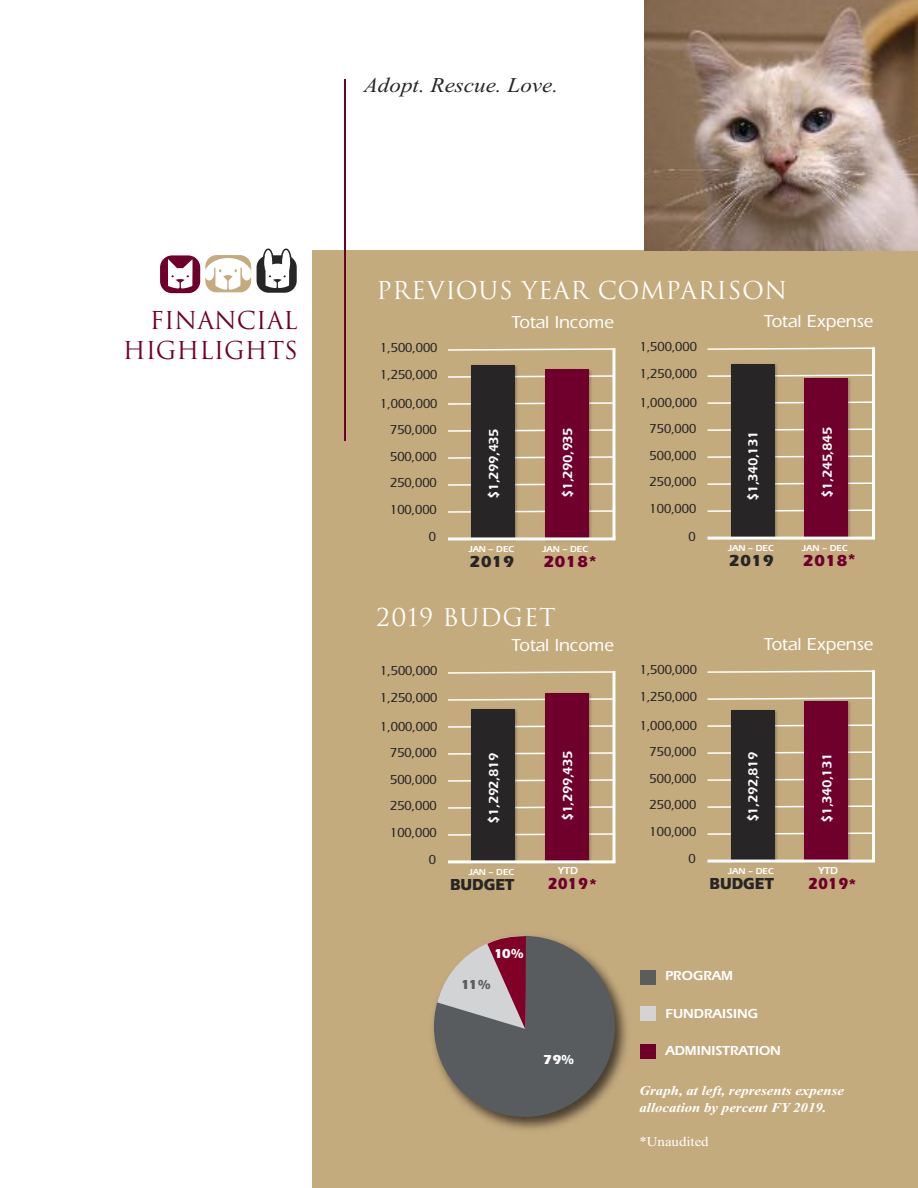
<style>
.page{position:relative;width:918px;height:1188px;background:#fff}
.page>*{position:absolute;margin:0;border:0;box-sizing:border-box;transform-origin:0 0}
.t1{font:24px "Trajan";letter-spacing:.025em;color:#fff}
.t2{font:24px/30px "Trajan";color:#6e002b;text-align:right}
.t3{font:italic 21px "Times New Roman";color:#272526;scale:1.1 1}
.t4{font:500 18px "Itc Eras";color:#fff}
.t5{font:700 16.5px "Itc Eras";color:#272526;scale:.9 1}
.t6{font:700 16.5px "Itc Eras";color:#6e002b}
.t7{font:700 16.5px "Itc Eras";color:#6e002b;scale:.9 1}
.t8{font:700 16.5px "Itc Eras";color:#272526}
.t9{font:500 13.5px/27.3px "Itc Eras";letter-spacing:-.05em;color:#272526}
.t10{font:600 13.5px "Itc Eras";letter-spacing:-.05em;color:#fff}
.t11{font:italic 700 13.5px/17.1px "Times New Roman";color:#fff;scale:1.1 1}
.t12{font:600 13.5px "Itc Eras";color:#fff}
.t13{font:13.5px "Times New Roman";color:#fff;scale:1.1 1}
.t14{font:700 13.5px "Itc Eras";color:#fff}
.t15{font:700 13.5px "Itc Eras";color:#5a5c5e}
.t16{font:600 10.5px "Itc Eras";color:#fff}
.t17{font:600 9px "Itc Eras";color:#fff}
</style>
<div class="page">
<div style="left:313px;top:251px;width:605px;height:937px;background:#c4ab7e"></div>
<img style="left:645px;top:0;width:272px;height:251px">
<svg style="left:448px;top:348px;width:164px;height:3px"></svg>
<svg style="left:448px;top:375px;width:164px;height:3px"></svg>
<svg style="left:448px;top:402px;width:164px;height:3px"></svg>
<svg style="left:448px;top:429px;width:164px;height:3px"></svg>
<svg style="left:448px;top:456px;width:164px;height:3px"></svg>
<svg style="left:448px;top:483px;width:164px;height:3px"></svg>
<svg style="left:448px;top:510px;width:164px;height:3px"></svg>
<hr style="left:612px;top:348px;width:3px;height:191px;background:#fff">
<img style="left:467px;top:365px;width:57px;height:176px">
<div style="left:472px;top:365px;width:43px;height:173px;background:#272526"></div>
<img style="left:540px;top:369px;width:57px;height:173px">
<div style="left:545px;top:369px;width:43px;height:169px;background:#6e002b"></div>
<hr style="left:448px;top:537px;width:167px;height:3px;background:#fff">
<svg style="left:707px;top:347px;width:165px;height:3px"></svg>
<svg style="left:707px;top:374px;width:165px;height:3px"></svg>
<svg style="left:707px;top:401px;width:165px;height:3px"></svg>
<svg style="left:707px;top:428px;width:165px;height:3px"></svg>
<svg style="left:707px;top:455px;width:165px;height:3px"></svg>
<svg style="left:707px;top:482px;width:165px;height:3px"></svg>
<svg style="left:707px;top:509px;width:165px;height:3px"></svg>
<hr style="left:872px;top:347px;width:3px;height:191px;background:#fff">
<img style="left:726px;top:364px;width:57px;height:173px">
<div style="left:731px;top:364px;width:43px;height:173px;background:#272526"></div>
<img style="left:800px;top:374px;width:57px;height:163px">
<div style="left:805px;top:378px;width:43px;height:159px;background:#6e002b"></div>
<hr style="left:708px;top:537px;width:167px;height:3px;background:#fff">
<div style="left:258px;top:257px;width:38px;height:35px;background:#272526;border-radius:11px"></div>
<div style="left:257px;top:255px;width:40px;height:38px;border:2px solid #272526;border-radius:11px"></div>
<div style="left:161px;top:257px;width:38px;height:35px;background:#6e002b;border-radius:11px"></div>
<div style="left:160px;top:255px;width:40px;height:38px;border:2px solid #6e002b;border-radius:11px"></div>
<div style="left:206px;top:256px;width:45px;height:36px;background:#c4ab7e;border-radius:11px"></div>
<div style="left:206px;top:255px;width:45px;height:37px;border:1px solid #c4ab7e;border-radius:11px"></div>
<svg style="left:205px;top:258px;width:47px;height:32px"></svg>
<svg style="left:168px;top:259px;width:25px;height:30px"></svg>
<svg style="left:262px;top:249px;width:30px;height:39px"></svg>
<svg style="left:448px;top:671px;width:164px;height:3px"></svg>
<svg style="left:448px;top:698px;width:164px;height:3px"></svg>
<svg style="left:448px;top:725px;width:164px;height:3px"></svg>
<svg style="left:448px;top:752px;width:164px;height:3px"></svg>
<svg style="left:448px;top:779px;width:164px;height:3px"></svg>
<svg style="left:448px;top:806px;width:164px;height:3px"></svg>
<svg style="left:448px;top:833px;width:164px;height:3px"></svg>
<hr style="left:612px;top:671px;width:3px;height:191px;background:#fff">
<img style="left:467px;top:709px;width:57px;height:155px">
<div style="left:472px;top:709px;width:43px;height:152px;background:#272526"></div>
<img style="left:540px;top:693px;width:57px;height:171px">
<div style="left:545px;top:693px;width:43px;height:168px;background:#6e002b"></div>
<hr style="left:448px;top:860px;width:167px;height:3px;background:#fff">
<svg style="left:707px;top:670px;width:165px;height:3px"></svg>
<svg style="left:707px;top:697px;width:165px;height:3px"></svg>
<svg style="left:707px;top:724px;width:165px;height:3px"></svg>
<svg style="left:707px;top:751px;width:165px;height:3px"></svg>
<svg style="left:707px;top:778px;width:165px;height:3px"></svg>
<svg style="left:707px;top:805px;width:165px;height:3px"></svg>
<svg style="left:707px;top:832px;width:165px;height:3px"></svg>
<hr style="left:872px;top:670px;width:3px;height:191px;background:#fff">
<img style="left:726px;top:710px;width:57px;height:150px">
<div style="left:731px;top:710px;width:43px;height:150px;background:#272526"></div>
<img style="left:800px;top:697px;width:57px;height:163px">
<div style="left:805px;top:701px;width:43px;height:159px;background:#6e002b"></div>
<hr style="left:708px;top:860px;width:167px;height:3px;background:#fff">
<hr style="left:345px;top:79px;width:1px;height:361px;background:#6e002b">
<img style="left:433px;top:935px;width:194px;height:195px">
<div style="left:434px;top:936px;width:181px;height:181px;background:#595c5e;border-radius:50%"></div>
<svg style="left:437px;top:936px;width:89px;height:93px"></svg>
<div style="left:640px;top:970px;width:16px;height:15px;background:#5a5c5e"></div>
<div style="left:640px;top:1006px;width:16px;height:15px;background:#d4d4d5"></div>
<div style="left:640px;top:1044px;width:16px;height:15px;background:#6e002b"></div>
<h2 class="t3" style="left:364px;top:72px;width:178px">Adopt. Rescue. Love.</h2>
<h1 class="t2" style="left:123px;top:306px;width:177px">FINANCIAL<br>HIGHLIGHTS</h1>
<h1 class="t1" style="left:376px;top:277px;width:412px">PREVIOUS YEAR COMPARISON</h1>
<h3 class="t4" style="left:512px;top:316px;width:104px">Total Income</h3>
<h3 class="t4" style="left:764px;top:315px;width:111px">Total Expense</h3>
<p class="t9" style="left:380px;top:335px;width:59px">1,500,000<br>1,250,000</p>
<p class="t9" style="left:380px;top:392px;width:59px;line-height:25.8px;text-align:right">1,000,000<br>750,000</p>
<p class="t9" style="left:390px;top:445px;width:49px;line-height:25.8px">500,000<br>250,000</p>
<p class="t9" style="left:390px;top:497px;width:49px;text-align:right">100,000<br>0</p>
<p class="t10" style="left:489px;top:499px;width:72px;rotate:-90deg">$1,299,435</p>
<p class="t10" style="left:563px;top:498px;width:72px;rotate:-90deg">$1,290,935</p>
<p class="t9" style="left:639px;top:334px;width:59px">1,500,000<br>1,250,000</p>
<p class="t9" style="left:639px;top:391px;width:59px;line-height:25.8px;text-align:right">1,000,000<br>750,000</p>
<p class="t9" style="left:649px;top:444px;width:49px;line-height:25.8px">500,000<br>250,000</p>
<p class="t9" style="left:649px;top:497px;width:49px;text-align:right">100,000<br>0</p>
<p class="t10" style="left:749px;top:501px;width:72px;rotate:-90deg">$1,340,131</p>
<p class="t10" style="left:823px;top:498px;width:72px;rotate:-90deg">$1,245,845</p>
<p class="t17" style="left:469px;top:546px;width:47px">JAN – DEC</p>
<p class="t8" style="left:469px;top:556px;width:46px">2019</p>
<p class="t17" style="left:543px;top:546px;width:47px">JAN – DEC</p>
<p class="t6" style="left:543px;top:556px;width:56px">2018*</p>
<p class="t17" style="left:728px;top:545px;width:47px">JAN – DEC</p>
<p class="t8" style="left:729px;top:555px;width:46px">2019</p>
<p class="t17" style="left:802px;top:545px;width:47px">JAN – DEC</p>
<p class="t6" style="left:803px;top:555px;width:55px">2018*</p>
<h1 class="t1" style="left:376px;top:604px;width:181px">2019 BUDGET</h1>
<h3 class="t4" style="left:512px;top:639px;width:104px">Total Income</h3>
<h3 class="t4" style="left:764px;top:638px;width:111px">Total Expense</h3>
<p class="t9" style="left:380px;top:658px;width:59px">1,500,000<br>1,250,000</p>
<p class="t9" style="left:380px;top:715px;width:59px;line-height:25.8px;text-align:right">1,000,000<br>750,000</p>
<p class="t9" style="left:390px;top:768px;width:49px;line-height:25.8px">500,000<br>250,000</p>
<p class="t9" style="left:390px;top:820px;width:49px;text-align:right">100,000<br>0</p>
<p class="t10" style="left:489px;top:824px;width:72px;rotate:-90deg">$1,292,819</p>
<p class="t10" style="left:563px;top:821px;width:72px;rotate:-90deg">$1,299,435</p>
<p class="t9" style="left:639px;top:657px;width:59px">1,500,000<br>1,250,000</p>
<p class="t9" style="left:639px;top:714px;width:59px;line-height:25.8px;text-align:right">1,000,000<br>750,000</p>
<p class="t9" style="left:649px;top:767px;width:49px;line-height:25.8px">500,000<br>250,000</p>
<p class="t9" style="left:649px;top:820px;width:49px;text-align:right">100,000<br>0</p>
<p class="t10" style="left:749px;top:822px;width:72px;rotate:-90deg">$1,292,819</p>
<p class="t10" style="left:823px;top:823px;width:72px;rotate:-90deg">$1,340,131</p>
<p class="t17" style="left:469px;top:869px;width:47px">JAN – DEC</p>
<p class="t5" style="left:450px;top:879px;width:73px">BUDGET</p>
<p class="t16" style="left:558px;top:867px;width:21px">YTD</p>
<p class="t7" style="left:548px;top:878px;width:57px">2019*</p>
<p class="t17" style="left:728px;top:868px;width:47px">JAN – DEC</p>
<p class="t5" style="left:710px;top:878px;width:73px">BUDGET</p>
<p class="t16" style="left:818px;top:867px;width:21px">YTD</p>
<p class="t7" style="left:808px;top:878px;width:56px">2019*</p>
<p class="t14" style="left:494px;top:949px;width:31px">10%</p>
<p class="t15" style="left:461px;top:980px;width:31px">11%</p>
<p class="t14" style="left:543px;top:1055px;width:32px">79%</p>
<p class="t12" style="left:665px;top:971px;width:69px">PROGRAM</p>
<p class="t12" style="left:665px;top:1009px;width:94px">FUNDRAISING</p>
<p class="t12" style="left:665px;top:1046px;width:117px">ADMINISTRATION</p>
<p class="t11" style="left:639px;top:1082px;width:187px">Graph, at left, represents expense allocation by percent FY 2019.</p>
<p class="t13" style="left:639px;top:1134px;width:64px">*Unaudited</p>
</div>
